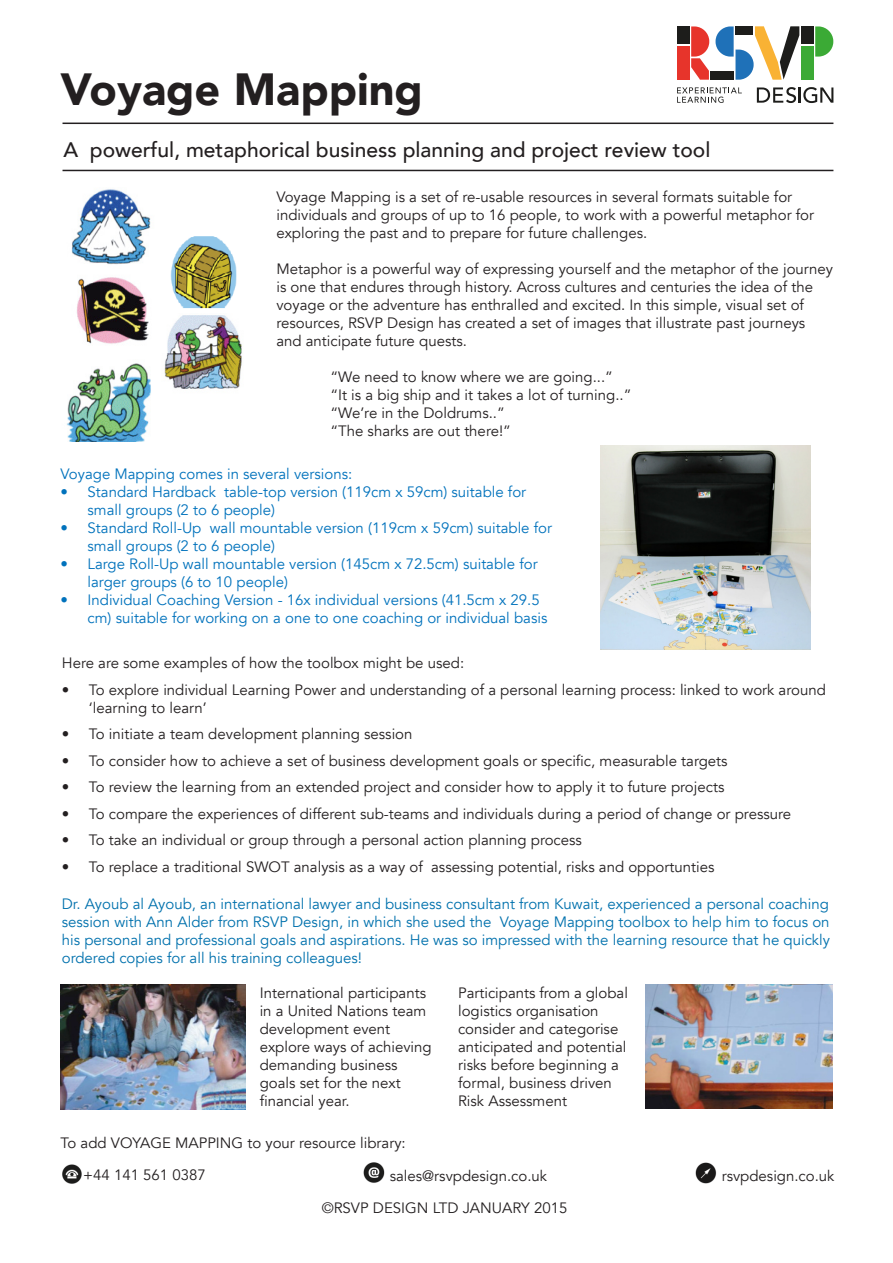
<style>
.page{position:relative;width:893px;height:1263px;background:#fff}
.page>*{position:absolute;margin:0;border:0;box-sizing:border-box;transform-origin:0 0}
.t1{font:900 45px "Avenir";color:#231f20}
.t2{font:500 21px "Avenir";color:#231f20}
.t3{font:15px/18px "Avenir";color:#231f20}
.t4{font:15px/18px "Avenir";color:#0072bc}
.t5{font:15px/18px "Avenir";color:#0071ad;text-align:justify}
</style>
<div class="page">
<svg style="left:757px;top:87px;width:76px;height:16px"></svg>
<div style="left:677px;top:26px;width:12px;height:18px;background:#1d1d1b"></div>
<div style="left:710px;top:71px;width:24px;height:9px;background:#1d1d1b"></div>
<div style="left:677px;top:46px;width:12px;height:34px;background:#e7342b"></div>
<div style="left:801px;top:26px;width:12px;height:18px;background:#1d1d1b"></div>
<div style="left:801px;top:46px;width:12px;height:34px;background:#3baa35"></div>
<svg style="left:815px;top:26px;width:18px;height:31px"></svg>
<svg style="left:691px;top:26px;width:18px;height:54px"></svg>
<svg style="left:716px;top:26px;width:83px;height:54px"></svg>
<svg style="left:677px;top:87px;width:65px;height:16px"></svg>
<hr style="left:63px;top:123px;width:770px;height:1px;background:#231f20">
<hr style="left:63px;top:170px;width:770px;height:1px;background:#231f20">
<img style="left:645px;top:984px;width:187px;height:124px">
<img style="left:61px;top:984px;width:184px;height:125px">
<img style="left:164px;top:236px;width:78px;height:153px">
<img style="left:67px;top:189px;width:84px;height:253px">
<img style="left:62px;top:1164px;width:20px;height:20px">
<img style="left:363px;top:1162px;width:22px;height:21px">
<img style="left:695px;top:1162px;width:22px;height:22px">
<img style="left:601px;top:445px;width:209px;height:205px">
<p class="t1" style="left:60px;top:50px;width:364px">Voyage Mapping</p>
<p class="t2" style="left:63px;top:132px;width:648px">A powerful, metaphorical business planning and project review tool</p>
<p class="t3" style="left:276px;top:188px;width:539px">Voyage Mapping is a set of re-usable resources in several formats suitable for individuals and groups of up to 16 people, to work with a powerful metaphor for exploring the past and to prepare for future challenges.</p>
<p class="t3" style="left:276px;top:260px;width:558px">Metaphor is a powerful way of expressing yourself and the metaphor of the journey is one that endures through history. Across cultures and centuries the idea of the voyage or the adventure has enthralled and excited. In this simple, visual set of resources, RSVP Design has created a set of images that illustrate past journeys and anticipate future quests.</p>
<p class="t3" style="left:330px;top:368px;width:284px">“We need to know where we are going...”</p>
<p class="t3" style="left:330px;top:386px;width:303px">“It is a big ship and it takes a lot of turning..”</p>
<p class="t3" style="left:330px;top:404px;width:176px">“We’re in the Doldrums..”</p>
<p class="t3" style="left:330px;top:422px;width:182px">“The sharks are out there!”</p>
<p class="t4" style="left:61px;top:465px;width:293px">Voyage Mapping comes in several versions:</p>
<p class="t4" style="left:88px;top:483px;width:440px;text-indent:-27px">• Standard Hardback table-top version (119cm x 59cm) suitable for small groups (2 to 6 people)</p>
<p class="t4" style="left:88px;top:519px;width:466px;text-indent:-27px">• Standard Roll-Up wall mountable version (119cm x 59cm) suitable for small groups (2 to 6 people)</p>
<p class="t4" style="left:88px;top:555px;width:452px;text-indent:-27px">• Large Roll-Up wall mountable version (145cm x 72.5cm) suitable for larger groups (6 to 10 people)</p>
<p class="t4" style="left:88px;top:591px;width:461px;text-indent:-27px">• Individual Coaching Version - 16x individual versions (41.5cm x 29.5 cm) suitable for working on a one to one coaching or individual basis</p>
<p class="t3" style="left:62px;top:654px;width:404px">Here are some examples of how the toolbox might be used:</p>
<p class="t3" style="left:89px;top:681px;width:738px;text-indent:-27px">• To explore individual Learning Power and understanding of a personal learning process: linked to work around ‘learning to learn’</p>
<p class="t3" style="left:62px;top:725px;width:352px">• To initiate a team development planning session</p>
<p class="t3" style="left:62px;top:752px;width:667px">• To consider how to achieve a set of business development goals or specific, measurable targets</p>
<p class="t3" style="left:62px;top:778px;width:664px">• To review the learning from an extended project and consider how to apply it to future projects</p>
<p class="t3" style="left:62px;top:805px;width:731px">• To compare the experiences of different sub-teams and individuals during a period of change or pressure</p>
<p class="t3" style="left:62px;top:831px;width:522px">• To take an individual or group through a personal action planning process</p>
<p class="t3" style="left:62px;top:858px;width:654px">• To replace a traditional SWOT analysis as a way of assessing potential, risks and opportunties</p>
<p class="t5" style="left:62px;top:895px;width:770px">Dr. Ayoub al Ayoub, an international lawyer and business consultant from Kuwait, experienced a personal coaching session with Ann Alder from RSVP Design, in which she used the Voyage Mapping toolbox to help him to focus on his personal and professional goals and aspirations. He was so impressed with the learning resource that he quickly ordered copies for all his training colleagues!</p>
<p class="t3" style="left:260px;top:984px;width:173px">International participants in a United Nations team development event explore ways of achieving demanding business goals set for the next financial year.</p>
<p class="t3" style="left:458px;top:984px;width:171px">Participants from a global logistics organisation consider and categorise anticipated and potential risks before beginning a formal, business driven</p>
<p class="t3" style="left:458px;top:1092px;width:110px">Risk Assessment</p>
<p class="t3" style="left:61px;top:1134px;width:347px">To add VOYAGE MAPPING to your resource library:</p>
<p class="t3" style="left:83px;top:1166px;width:124px">+44 141 561 0387</p>
<p class="t3" style="left:390px;top:1167px;width:159px">sales@rsvpdesign.co.uk</p>
<p class="t3" style="left:722px;top:1167px;width:114px">rsvpdesign.co.uk</p>
<p class="t3" style="left:322px;top:1199px;width:247px">©RSVP DESIGN LTD JANUARY 2015</p>
</div>
